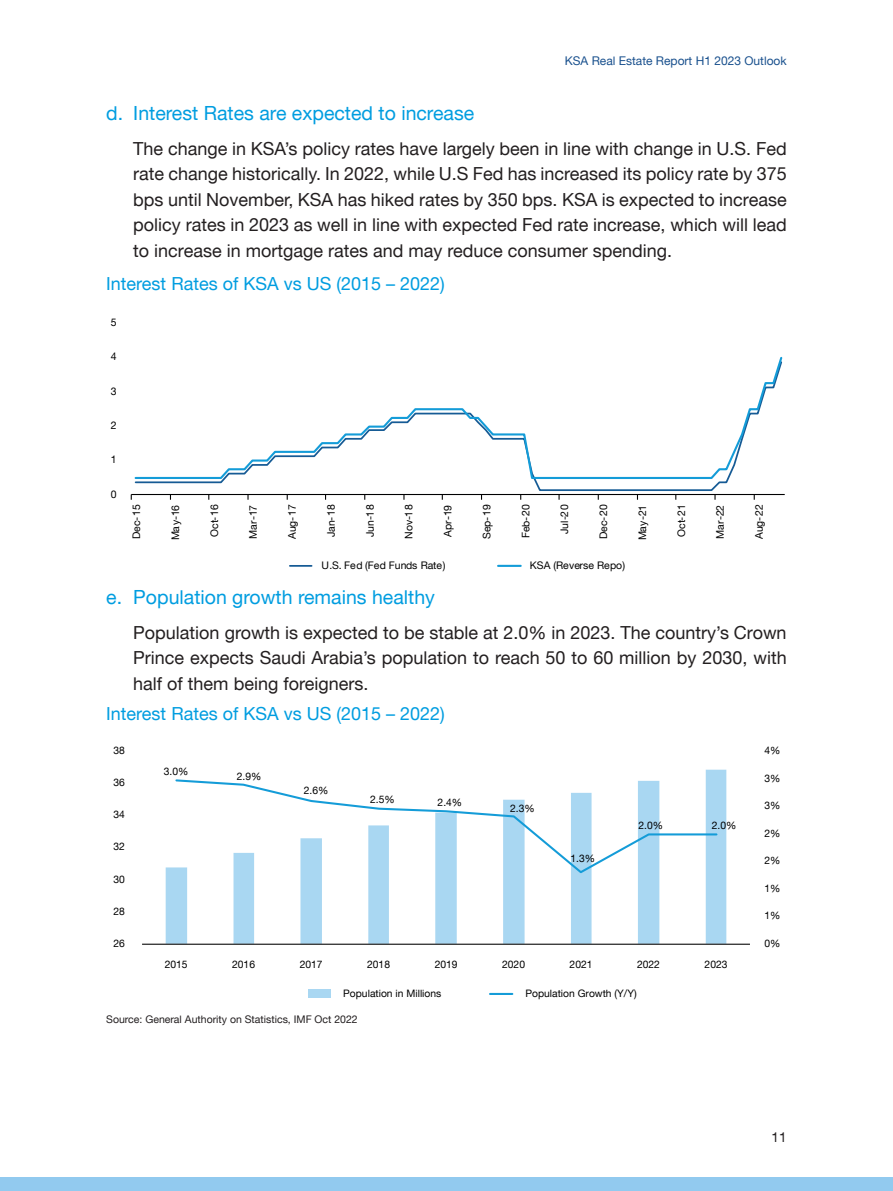
<style>
.page{position:relative;width:893px;height:1191px;background:#fff}
.page>*{position:absolute;margin:0;border:0;box-sizing:border-box;transform-origin:0 0}
.t1{font:19.5px "Helvetica Neue LT Arabic";color:#009de0}
.t2{font:18px/25.5px "Helvetica Neue LT Arabic";color:#231f20;text-align:justify}
.t3{font:18px "Helvetica Neue LT Arabic";color:#009de0}
.t4{font:13.5px "Helvetica Neue LT Arabic";color:#231f20}
.t5{font:12px "Helvetica Neue LT Arabic";color:#1a518e}
.t6{font:10.5px "Helvetica Neue LT Arabic";letter-spacing:.01em;color:#000001}
.t7{font:10.5px "Helvetica Neue LT Arabic";color:#231f20}
.t8{font:10.35px "Helvetica Neue LT Arabic";color:#000001}
</style>
<div class="page">
<div style="left:0;top:1177px;width:893px;height:14px;background:#92caef"></div>
<hr style="left:131px;top:494px;width:654px;height:1px;background:#000001">
<svg style="left:134px;top:480px;width:595px;height:11px"></svg>
<svg style="left:134px;top:356px;width:649px;height:124px"></svg>
<hr style="left:290px;top:565px;width:22px;height:2px;background:#165b95">
<hr style="left:498px;top:565px;width:23px;height:2px;background:#149cd8">
<svg style="left:166px;top:769px;width:560px;height:174px"></svg>
<hr style="left:142px;top:943px;width:608px;height:1px;background:#000001">
<svg style="left:174px;top:778px;width:544px;height:96px"></svg>
<div style="left:308px;top:989px;width:23px;height:8px;background:#a9d7f2"></div>
<hr style="left:490px;top:993px;width:22px;height:2px;background:#149cd8">
<p class="t5" style="left:565px;top:54px;width:223px">KSA Real Estate Report H1 2023 Outlook</p>
<p class="t1" style="left:106px;top:102px;width:369px">d. Interest Rates are expected to increase</p>
<p class="t2" style="left:133px;top:136px;width:655px">The change in KSA’s policy rates have largely been in line with change in U.S. Fed rate change historically. In 2022, while U.S Fed has increased its policy rate by 375 bps until November, KSA has hiked rates by 350 bps. KSA is expected to increase policy rates in 2023 as well in line with expected Fed rate increase, which will lead to increase in mortgage rates and may reduce consumer spending.</p>
<p class="t3" style="left:106px;top:273px;width:340px">Interest Rates of KSA vs US (2015 – 2022)</p>
<p class="t6" style="left:111px;top:316px;width:7px">5</p>
<p class="t6" style="left:111px;top:350px;width:7px">4</p>
<p class="t6" style="left:111px;top:385px;width:7px">3</p>
<p class="t6" style="left:111px;top:419px;width:7px">2</p>
<p class="t6" style="left:111px;top:453px;width:7px">1</p>
<p class="t6" style="left:111px;top:488px;width:7px">0</p>
<p class="t6" style="left:130px;top:539px;width:36px;rotate:-90deg">Dec-15</p>
<p class="t6" style="left:169px;top:540px;width:37px;rotate:-90deg">May-16</p>
<p class="t6" style="left:208px;top:537px;width:34px;rotate:-90deg">Oct-16</p>
<p class="t6" style="left:247px;top:538px;width:35px;rotate:-90deg">Mar-17</p>
<p class="t6" style="left:286px;top:539px;width:36px;rotate:-90deg">Aug-17</p>
<p class="t6" style="left:325px;top:537px;width:34px;rotate:-90deg">Jan-18</p>
<p class="t6" style="left:364px;top:537px;width:34px;rotate:-90deg">Jun-18</p>
<p class="t6" style="left:403px;top:539px;width:36px;rotate:-90deg">Nov-18</p>
<p class="t6" style="left:442px;top:537px;width:33px;rotate:-90deg">Apr-19</p>
<p class="t6" style="left:481px;top:539px;width:36px;rotate:-90deg">Sep-19</p>
<p class="t6" style="left:520px;top:538px;width:35px;rotate:-90deg">Feb-20</p>
<p class="t6" style="left:559px;top:534px;width:31px;rotate:-90deg">Jul-20</p>
<p class="t6" style="left:597px;top:539px;width:36px;rotate:-90deg">Dec-20</p>
<p class="t6" style="left:636px;top:540px;width:37px;rotate:-90deg">May-21</p>
<p class="t6" style="left:675px;top:537px;width:34px;rotate:-90deg">Oct-21</p>
<p class="t6" style="left:714px;top:538px;width:35px;rotate:-90deg">Mar-22</p>
<p class="t6" style="left:753px;top:539px;width:36px;rotate:-90deg">Aug-22</p>
<p class="t6" style="left:322px;top:559px;width:125px">U.S. Fed (Fed Funds Rate)</p>
<p class="t6" style="left:530px;top:559px;width:97px">KSA (Reverse Repo)</p>
<p class="t1" style="left:106px;top:586px;width:330px">e. Population growth remains healthy</p>
<p class="t2" style="left:133px;top:620px;width:655px">Population growth is expected to be stable at 2.0% in 2023. The country’s Crown Prince expects Saudi Arabia’s population to reach 50 to 60 million by 2030, with half of them being foreigners.</p>
<p class="t3" style="left:106px;top:703px;width:340px">Interest Rates of KSA vs US (2015 – 2022)</p>
<p class="t8" style="left:114px;top:744px;width:13px">38</p>
<p class="t8" style="left:114px;top:776px;width:13px">36</p>
<p class="t8" style="left:114px;top:808px;width:13px">34</p>
<p class="t8" style="left:114px;top:841px;width:13px">32</p>
<p class="t8" style="left:114px;top:873px;width:13px">30</p>
<p class="t8" style="left:114px;top:905px;width:13px">28</p>
<p class="t8" style="left:114px;top:937px;width:13px">26</p>
<p class="t8" style="left:164px;top:765px;width:26px">3.0%</p>
<p class="t8" style="left:237px;top:770px;width:26px">2.9%</p>
<p class="t8" style="left:304px;top:785px;width:26px">2.6%</p>
<p class="t8" style="left:370px;top:793px;width:26px">2.5%</p>
<p class="t8" style="left:438px;top:796px;width:26px">2.4%</p>
<p class="t8" style="left:510px;top:802px;width:26px">2.3%</p>
<p class="t8" style="left:570px;top:852px;width:26px">1.3%</p>
<p class="t8" style="left:639px;top:819px;width:26px">2.0%</p>
<p class="t8" style="left:712px;top:819px;width:26px">2.0%</p>
<p class="t8" style="left:165px;top:958px;width:24px">2015</p>
<p class="t8" style="left:232px;top:958px;width:24px">2016</p>
<p class="t8" style="left:300px;top:958px;width:24px">2017</p>
<p class="t8" style="left:367px;top:958px;width:24px">2018</p>
<p class="t8" style="left:435px;top:958px;width:24px">2019</p>
<p class="t8" style="left:502px;top:958px;width:24px">2020</p>
<p class="t8" style="left:570px;top:958px;width:24px">2021</p>
<p class="t8" style="left:637px;top:958px;width:24px">2022</p>
<p class="t8" style="left:705px;top:958px;width:24px">2023</p>
<p class="t8" style="left:343px;top:987px;width:100px">Population in Millions</p>
<p class="t8" style="left:525px;top:987px;width:113px">Population Growth (Y/Y)</p>
<p class="t7" style="left:106px;top:1013px;width:253px">Source: General Authority on Statistics, IMF Oct 2022</p>
<p class="t8" style="left:764px;top:744px;width:18px">4%</p>
<p class="t8" style="left:764px;top:772px;width:18px">3%</p>
<p class="t8" style="left:764px;top:799px;width:18px">3%</p>
<p class="t8" style="left:764px;top:827px;width:18px">2%</p>
<p class="t8" style="left:764px;top:854px;width:18px">2%</p>
<p class="t8" style="left:764px;top:882px;width:18px">1%</p>
<p class="t8" style="left:764px;top:909px;width:18px">1%</p>
<p class="t8" style="left:764px;top:937px;width:18px">0%</p>
<p class="t4" style="left:772px;top:1129px;width:17px">11</p>
</div>
